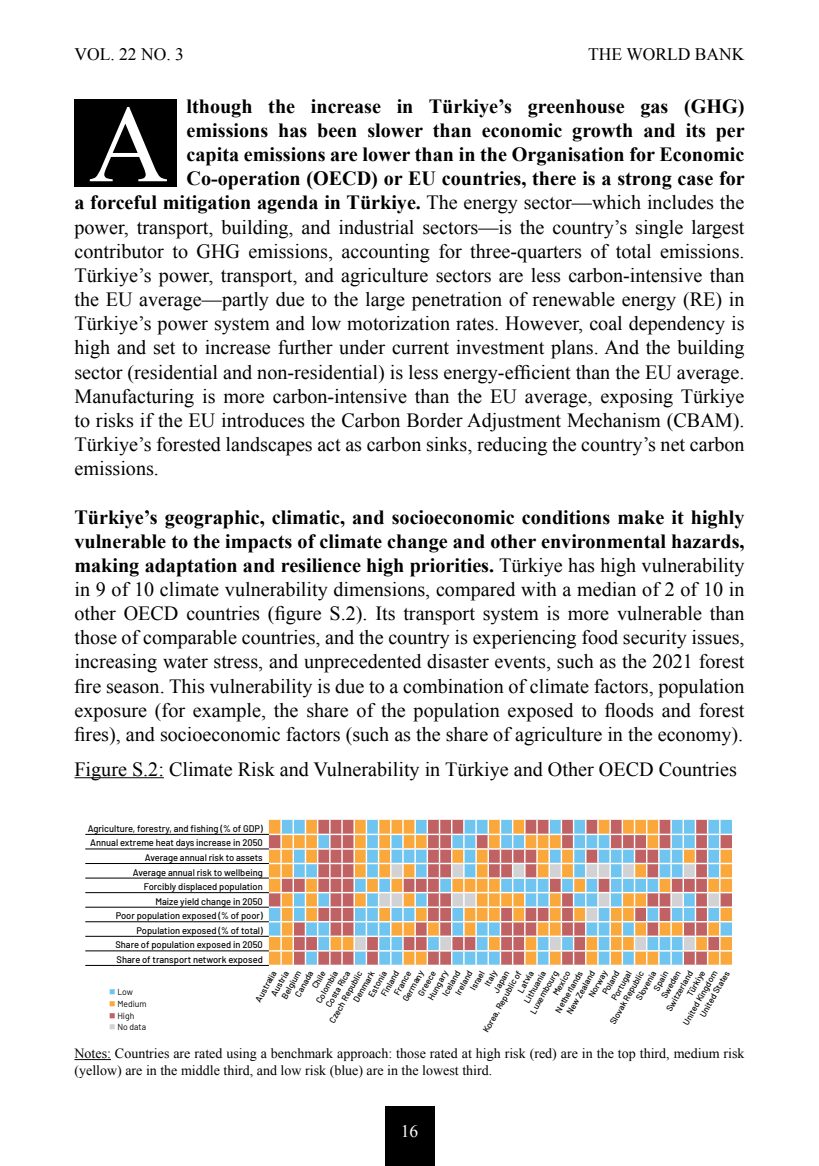
<style>
.page{position:relative;width:819px;height:1166px;background:#fff}
.page>*{position:absolute;margin:0;border:0;box-sizing:border-box;transform-origin:0 0}
.t1{font:109.73px "Times New Roman";color:#fff}
.t2{font:20.12px/24.2px "Times New Roman";color:#000;text-align:justify}
.t3{font:700 20.12px "Times New Roman";color:#000}
.t4{font:17.5px "Times New Roman";color:#000}
.t5{font:17.5px "Times New Roman";color:#fff}
.t6{font:14px/16.8px "Times New Roman";color:#000}
.t7{font:500 9.45px/14.5px "Barlow";color:#000;text-align:right}
.t8{font:8.75px "Barlow";color:#000}
.t9{font:500 8.58px "Barlow";color:#000}
.s1{font-weight:400}
.s2{font-weight:700}
.s3{color:#6fc5ef}
.s4{color:#faa83b}
.s5{color:#c06164}
.s6{color:#d2d2d4}
</style>
<div class="page">
<div style="left:384px;top:1106px;width:50px;height:60px;background:#000"></div>
<hr style="left:74px;top:777px;width:90px;height:1px;background:#000">
<hr style="left:74px;top:1059px;width:37px;height:1px;background:#000">
<div style="left:74px;top:99px;width:103px;height:88px;background:#000"></div>
<hr style="left:85px;top:965px;width:184px;height:1px;background:#000">
<svg style="left:269px;top:820px;width:463px;height:146px;background:#c6b0a1"></svg>
<hr style="left:85px;top:834px;width:184px;height:1px;background:#000">
<hr style="left:85px;top:848px;width:184px;height:1px;background:#000">
<hr style="left:85px;top:863px;width:184px;height:1px;background:#000">
<hr style="left:85px;top:878px;width:184px;height:1px;background:#000">
<hr style="left:85px;top:892px;width:184px;height:1px;background:#000">
<hr style="left:85px;top:907px;width:184px;height:1px;background:#000">
<hr style="left:85px;top:921px;width:184px;height:1px;background:#000">
<hr style="left:85px;top:936px;width:184px;height:1px;background:#000">
<hr style="left:85px;top:950px;width:184px;height:1px;background:#000">
<p class="t4" style="left:588px;top:42px;width:158px">THE WORLD BANK</p>
<p class="t3" style="left:186px;top:92px;width:559px">lthough the increase in Türkiye’s greenhouse gas (GHG)</p>
<p class="t3" style="left:186px;top:116px;width:559px">emissions has been slower than economic growth and its per</p>
<p class="t3" style="left:186px;top:140px;width:559px">capita emissions are lower than in the Organisation for Economic</p>
<p class="t3" style="left:186px;top:165px;width:560px">Co-operation (OECD) or EU countries, there is a strong case for</p>
<p class="t3" style="left:74px;top:189px;width:671px">a forceful mitigation agenda in Türkiye. <span class="s1">The energy sector—which includes the</span></p>
<p class="t2" style="left:74px;top:214px;width:671px">power, transport, building, and industrial sectors—is the country’s single largest</p>
<p class="t2" style="left:74px;top:239px;width:671px">contributor to GHG emissions, accounting for three-quarters of total emissions.</p>
<p class="t2" style="left:74px;top:263px;width:671px">Türkiye’s power, transport, and agriculture sectors are less carbon-intensive than</p>
<p class="t2" style="left:74px;top:287px;width:671px">the EU average—partly due to the large penetration of renewable energy (RE) in</p>
<p class="t2" style="left:74px;top:311px;width:671px">Türkiye’s power system and low motorization rates. However, coal dependency is</p>
<p class="t2" style="left:74px;top:335px;width:671px">high and set to increase further under current investment plans. And the building</p>
<p class="t2" style="left:74px;top:359px;width:671px">sector (residential and non-residential) is less energy-efficient than the EU average.</p>
<p class="t2" style="left:74px;top:384px;width:671px">Manufacturing is more carbon-intensive than the EU average, exposing Türkiye</p>
<p class="t2" style="left:74px;top:408px;width:671px">to risks if the EU introduces the Carbon Border Adjustment Mechanism (CBAM).</p>
<p class="t2" style="left:74px;top:432px;width:671px">Türkiye’s forested landscapes act as carbon sinks, reducing the country’s net carbon</p>
<p class="t2" style="left:74px;top:456px;width:86px">emissions.</p>
<p class="t2" style="left:74px;top:504px;width:671px"><span class="s2">Türkiye’s geographic, climatic, and socioeconomic conditions make it highly vulnerable to the impacts of climate change and other environmental hazards, making adaptation and resilience high priorities.</span> Türkiye has high vulnerability in 9 of 10 climate vulnerability dimensions, compared with a median of 2 of 10 in other OECD countries (figure S.2). Its transport system is more vulnerable than those of comparable countries, and the country is experiencing food security issues, increasing water stress, and unprecedented disaster events, such as the 2021 forest fire season. This vulnerability is due to a combination of climate factors, population exposure (for example, the share of the population exposed to floods and forest fires), and socioeconomic factors (such as the share of agriculture in the economy).</p>
<p class="t2" style="left:74px;top:756px;width:664px">Figure S.2: Climate Risk and Vulnerability in Türkiye and Other OECD Countries</p>
<p class="t4" style="left:74px;top:42px;width:111px">VOL. 22 NO. 3</p>
<h1 class="t1" style="left:89px;top:71px;width:81px">A</h1>
<p class="t7" style="left:88px;top:820px;width:177px">Agriculture, forestry, and fishing (% of GDP)<br>Annual extreme heat days increase in 2050<br>Average annual risk to assets<br>Average annual risk to wellbeing<br>Forcibly displaced population<br>Maize yield change in 2050<br>Poor population exposed (% of poor)<br>Population exposed (% of total)<br>Share of population exposed in 2050<br>Share of transport network exposed</p>
<p class="t9" style="left:252px;top:998px;width:36px;rotate:-61deg">Australia</p>
<p class="t9" style="left:350px;top:998px;width:36px;rotate:-61deg">Denmark</p>
<p class="t9" style="left:480px;top:1029px;width:71px;rotate:-61deg">Korea, Republic of</p>
<p class="t9" style="left:608px;top:996px;width:34px;rotate:-61deg">Portugal</p>
<p class="t9" style="left:599px;top:991px;width:27px;rotate:-61deg">Poland</p>
<p class="t9" style="left:663px;top:1007px;width:47px;rotate:-61deg">Switzerland</p>
<p class="t9" style="left:467px;top:986px;width:23px;rotate:-61deg">Israel</p>
<p class="t9" style="left:481px;top:982px;width:18px;rotate:-61deg">Italy</p>
<p class="t9" style="left:563px;top:1011px;width:50px;rotate:-61deg">New Zealand</p>
<p class="t9" style="left:452px;top:991px;width:28px;rotate:-61deg">Ireland</p>
<p class="t9" style="left:439px;top:992px;width:29px;rotate:-61deg">Iceland</p>
<p class="t9" style="left:377px;top:993px;width:30px;rotate:-61deg">Finland</p>
<p class="t9" style="left:399px;top:998px;width:35px;rotate:-61deg">Germany</p>
<p class="t9" style="left:585px;top:994px;width:31px;rotate:-61deg">Norway</p>
<p class="t9" style="left:425px;top:996px;width:33px;rotate:-61deg">Hungary</p>
<p class="t9" style="left:326px;top:1019px;width:60px;rotate:-61deg">Czech Republic</p>
<p class="t9" style="left:552px;top:1009px;width:48px;rotate:-61deg">Netherlands</p>
<p class="t9" style="left:607px;top:1021px;width:62px;rotate:-61deg">Slovak Republic</p>
<p class="t9" style="left:696px;top:1013px;width:53px;rotate:-61deg">United States</p>
<p class="t9" style="left:415px;top:992px;width:29px;rotate:-61deg">Greece</p>
<p class="t9" style="left:292px;top:993px;width:30px;rotate:-61deg">Canada</p>
<p class="t9" style="left:308px;top:985px;width:21px;rotate:-61deg">Chile</p>
<p class="t9" style="left:683px;top:993px;width:29px;rotate:-61deg">Türkiye</p>
<p class="t9" style="left:390px;top:991px;width:28px;rotate:-61deg">France</p>
<p class="t9" style="left:520px;top:999px;width:37px;rotate:-61deg">Lithuania</p>
<p class="t9" style="left:549px;top:992px;width:28px;rotate:-61deg">Mexico</p>
<p class="t9" style="left:632px;top:996px;width:34px;rotate:-61deg">Slovenia</p>
<p class="t9" style="left:514px;top:989px;width:25px;rotate:-61deg">Latvia</p>
<p class="t9" style="left:365px;top:993px;width:30px;rotate:-61deg">Estonia</p>
<p class="t9" style="left:680px;top:1021px;width:63px;rotate:-61deg">United Kingdom</p>
<p class="t9" style="left:322px;top:1004px;width:42px;rotate:-61deg">Costa Rica</p>
<p class="t9" style="left:312px;top:999px;width:37px;rotate:-61deg">Colombia</p>
<p class="t9" style="left:268px;top:992px;width:29px;rotate:-61deg">Austria</p>
<p class="t9" style="left:527px;top:1010px;width:49px;rotate:-61deg">Luxembourg</p>
<p class="t9" style="left:278px;top:995px;width:33px;rotate:-61deg">Belgium</p>
<p class="t9" style="left:658px;top:995px;width:32px;rotate:-61deg">Sweden</p>
<p class="t9" style="left:650px;top:987px;width:23px;rotate:-61deg">Spain</p>
<p class="t9" style="left:490px;top:989px;width:25px;rotate:-61deg">Japan</p>
<p class="t8" style="left:109px;top:986px;width:25px"><span class="s3">■</span> Low</p>
<p class="t8" style="left:109px;top:997px;width:39px"><span class="s4">■</span> Medium</p>
<p class="t8" style="left:109px;top:1009px;width:27px"><span class="s5">■</span> High</p>
<p class="t8" style="left:109px;top:1021px;width:38px"><span class="s6">■</span> No data</p>
<p class="t6" style="left:74px;top:1045px;width:671px">Notes: Countries are rated using a benchmark approach: those rated at high risk (red) are in the top third, medium risk (yellow) are in the middle third, and low risk (blue) are in the lowest third.</p>
<p class="t5" style="left:401px;top:1119px;width:19px">16</p>
</div>
